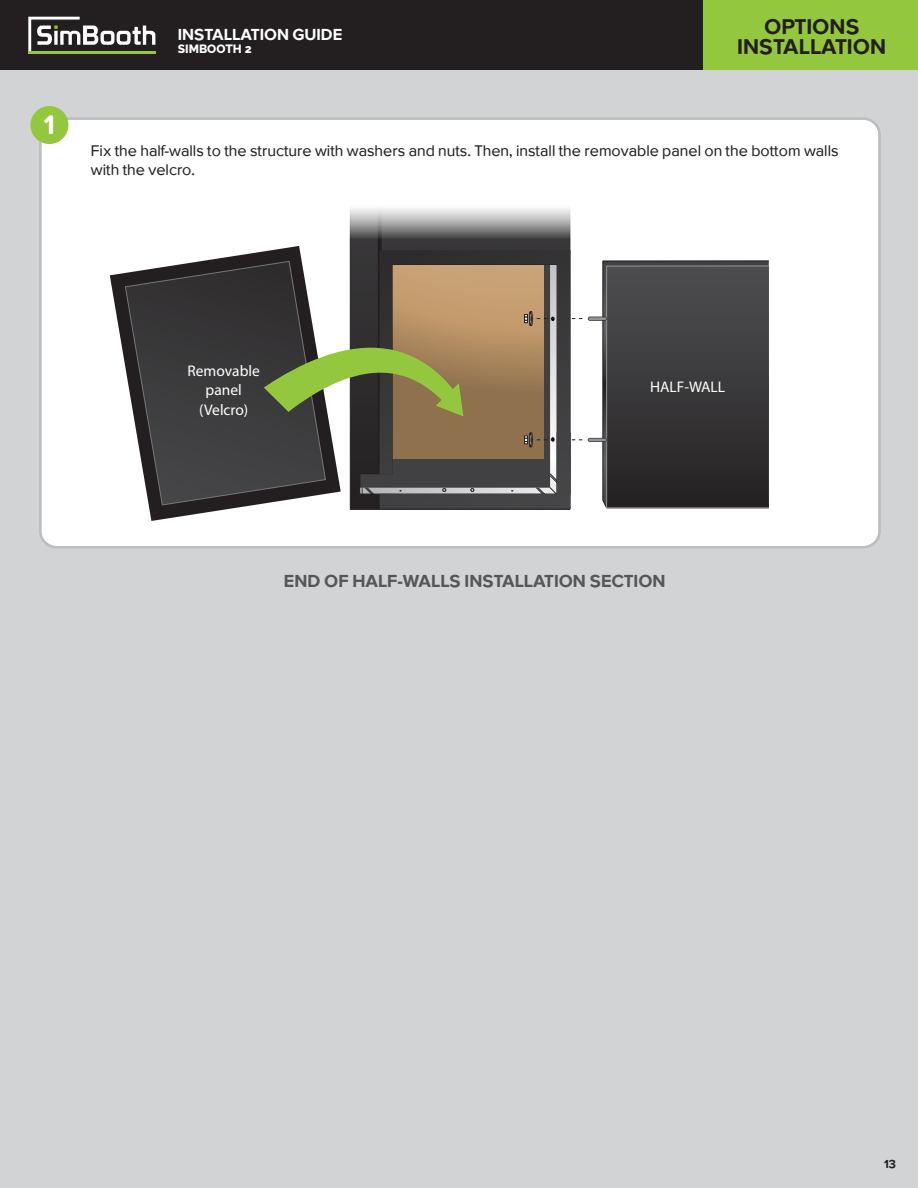
<style>
.page{position:relative;width:918px;height:1188px;background:#d1d3d4}
.page>*{position:absolute;margin:0;border:0;box-sizing:border-box;transform-origin:0 0}
.t1{font:500 27.6px "Proxima Sans";color:#fff}
.t2{font:500 22.05px/20.1px "Proxima Sans";color:#231f20;text-align:center}
.t3{font:500 18px "Proxima Sans";color:#54575a}
.t4{font:500 16.5px "Proxima Sans";color:#fff}
.t5{font:15.9px/19px "Proxima Sans";color:#231f20}
.t6{font:15.45px/19.4px "Myriad Pro";color:#fff;text-align:center}
.t7{font:800 12px "Raleway";color:#fff}
.t8{font:500 12px "Proxima Sans";color:#231f20}
</style>
<div class="page">
<div style="left:39px;top:118px;width:842px;height:430px;background:#fff"></div>
<svg style="left:571px;top:472px;width:1px;height:37px"></svg>
<svg style="left:349px;top:262px;width:222px;height:248px"></svg>
<div style="left:557px;top:432px;width:14px;height:62px;border:1px solid #231f20"></div>
<hr style="left:378px;top:129px;width:4px;height:341px;background:#231f20">
<svg style="left:570px;top:311px;width:12px;height:15px"></svg>
<svg style="left:588px;top:262px;width:181px;height:247px"></svg>
<svg style="left:570px;top:432px;width:12px;height:15px"></svg>
<svg style="left:380px;top:262px;width:190px;height:247px"></svg>
<svg style="left:110px;top:262px;width:231px;height:259px;fill:#fff"></svg>
<svg style="left:124px;top:262px;width:202px;height:244px"></svg>
<svg style="left:87px;top:126px;width:764px;height:136px"></svg>
<div style="left:0;top:0;width:918px;height:70px;background:#231f20"></div>
<div style="left:703px;top:0;width:215px;height:70px;background:#93c83e"></div>
<hr style="left:28px;top:51px;width:128px;height:3px;background:#93c83e">
<svg style="left:28px;top:16px;width:127px;height:35px"></svg>
<svg style="left:264px;top:347px;width:199px;height:69px"></svg>
<div style="left:30px;top:106px;width:38px;height:38px;background:#93c83e;border-radius:50%"></div>
<h1 class="t1" style="left:41px;top:109px;width:19px">1</h1>
<p class="t4" style="left:178px;top:25px;width:166px">INSTALLATION GUIDE</p>
<p class="t7" style="left:178px;top:42px;width:75px">SIMBOOTH 2</p>
<h2 class="t2" style="left:737px;top:16px;width:150px">OPTIONS<br>INSTALLATION</h2>
<p class="t5" style="left:91px;top:141px;width:749px">Fix the half-walls to the structure with washers and nuts. Then, install the removable panel on the bottom walls with the velcro.</p>
<p class="t6" style="left:188px;top:361px;width:74px">Removable panel (Velcro)</p>
<p class="t6" style="left:650px;top:377px;width:77px">HALF-WALL</p>
<p class="t3" style="left:284px;top:571px;width:383px">END OF HALF-WALLS INSTALLATION SECTION</p>
<p class="t8" style="left:883px;top:1157px;width:15px">13</p>
</div>
